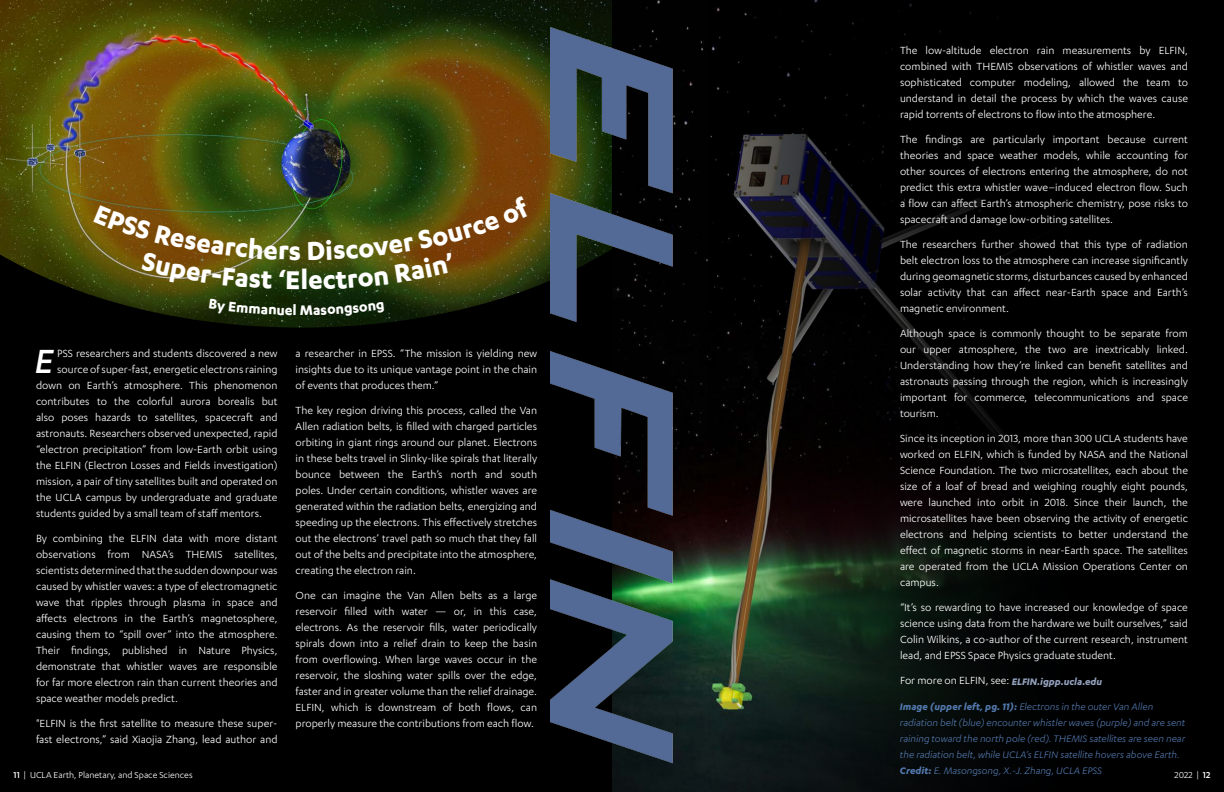
<style>
.page{position:relative;width:1224px;height:792px;background:#000001}
.page>*{position:absolute;margin:0;border:0;box-sizing:border-box;transform-origin:0 0}
.Article_Paragraph__K{font:italic 500 38.9px "Karbon";color:#fff}
.t1{font:700 30px "Karbon";color:#fff}
.Article_Paragraph__K-2{font:12px/16px "Karbon";color:#fff;text-align:justify}
.Article_Paragraph__K-3{font:italic 11px/16px "Karbon";color:#5379ae}
.t2{font:10px "Karbon";color:#fff}
.s1{font-weight:700;font-style:italic;font-size:11px;color:#93a1bd}
.s2{font-weight:700}
.s3{font-weight:500}
</style>
<div class="page">
<img style="left:0;top:0;width:612px;height:328px">
<img style="left:646px;top:0;width:377px;height:792px">
<img style="left:550px;top:28px;width:124px;height:764px">
<svg style="left:94px;top:205px;width:206px;height:84px;background:#60550e"></svg>
<svg style="left:308px;top:195px;width:223px;height:95px;background:#524b0b"></svg>
<svg style="left:209px;top:299px;width:175px;height:17px;background:#122605"></svg>
<p class="Article_Paragraph__K-2" style="left:900px;top:42px;width:290px">The low-altitude electron rain measurements by ELFIN, combined with THEMIS observations of whistler waves and sophisticated computer modeling, allowed the team to understand in detail the process by which the waves cause rapid torrents of electrons to flow into the atmosphere.</p>
<p class="Article_Paragraph__K-2" style="left:900px;top:131px;width:290px">The findings are particularly important because current theories and space weather models, while accounting for other sources of electrons entering the atmosphere, do not predict this extra whistler wave–induced electron flow. Such a flow can affect Earth’s atmospheric chemistry, pose risks to spacecraft and damage low-orbiting satellites.</p>
<p class="Article_Paragraph__K-2" style="left:900px;top:236px;width:290px">The researchers further showed that this type of radiation belt electron loss to the atmosphere can increase significantly during geomagnetic storms, disturbances caused by enhanced solar activity that can affect near-Earth space and Earth’s magnetic environment.</p>
<p class="Article_Paragraph__K-2" style="left:900px;top:325px;width:290px">Although space is commonly thought to be separate from our upper atmosphere, the two are inextricably linked.<br>Understanding how they’re linked can benefit satellites and astronauts passing through the region, which is increasingly important for commerce, telecommunications and space tourism.</p>
<p class="Article_Paragraph__K-2" style="left:900px;top:430px;width:290px">Since its inception in 2013, more than 300 UCLA students have worked on ELFIN, which is funded by NASA and the National Science Foundation. The two microsatellites, each about the size of a loaf of bread and weighing roughly eight pounds, were launched into orbit in 2018. Since their launch, the microsatellites have been observing the activity of energetic electrons and helping scientists to better understand the effect of magnetic storms in near-Earth space. The satellites are operated from the UCLA Mission Operations Center on campus.</p>
<p class="Article_Paragraph__K-2" style="left:900px;top:599px;width:290px">“It’s so rewarding to have increased our knowledge of space science using data from the hardware we built ourselves,” said Colin Wilkins, a co-author of the current research, instrument lead, and EPSS Space Physics graduate student.</p>
<p class="Article_Paragraph__K-2" style="left:900px;top:672px;width:204px">For more on ELFIN, see: <span class="s1">ELFIN.igpp.ucla.edu</span></p>
<p class="Article_Paragraph__K-3" style="left:900px;top:698px;width:287px"><span class="s2">Image (upper left, pg. 11):</span> Electrons in the outer Van Allen radiation belt (blue) encounter whistler waves (purple) and are sent raining toward the north pole (red). THEMIS satellites are seen near the radiation belt, while UCLA’s ELFIN satellite hovers above Earth.<br><span class="s2">Credit:</span> E. Masongsong, X.-J. Zhang, UCLA EPSS</p>
<h2 class="t1" style="left:300px;top:263px;width:10px">l</h2>
<p class="Article_Paragraph__K-2" style="left:296px;top:345px;width:243px">a researcher in EPSS. “The mission is yielding new insights due to its unique vantage point in the chain of events that produces them.”</p>
<p class="Article_Paragraph__K-2" style="left:296px;top:402px;width:243px">The key region driving this process, called the Van Allen radiation belts, is filled with charged particles orbiting in giant rings around our planet. Electrons in these belts travel in Slinky-like spirals that literally bounce between the Earth’s north and south poles. Under certain conditions, whistler waves are generated within the radiation belts, energizing and speeding up the electrons. This effectively stretches out the electrons’ travel path so much that they fall out of the belts and precipitate into the atmosphere, creating the electron rain.</p>
<p class="Article_Paragraph__K-2" style="left:296px;top:587px;width:243px">One can imagine the Van Allen belts as a large reservoir filled with water — or, in this case, electrons. As the reservoir fills, water periodically spirals down into a relief drain to keep the basin from overflowing. When large waves occur in the reservoir, the sloshing water spills over the edge, faster and in greater volume than the relief drainage.<br>ELFIN, which is downstream of both flows, can properly measure the contributions from each flow.</p>
<p class="Article_Paragraph__K" style="left:34px;top:340px;width:20px">E</p>
<p class="Article_Paragraph__K-2" style="left:57px;top:345px;width:222px">PSS researchers and students discovered a new</p>
<p class="Article_Paragraph__K-2" style="left:57px;top:361px;width:222px">source of super-fast, energetic electrons raining</p>
<p class="Article_Paragraph__K-2" style="left:36px;top:377px;width:243px">down on Earth’s atmosphere. This phenomenon</p>
<p class="Article_Paragraph__K-2" style="left:36px;top:393px;width:243px">contributes to the colorful aurora borealis but</p>
<p class="Article_Paragraph__K-2" style="left:36px;top:409px;width:243px">also poses hazards to satellites, spacecraft and</p>
<p class="Article_Paragraph__K-2" style="left:36px;top:425px;width:243px">astronauts. Researchers observed unexpected, rapid</p>
<p class="Article_Paragraph__K-2" style="left:36px;top:441px;width:243px">“electron precipitation” from low-Earth orbit using</p>
<p class="Article_Paragraph__K-2" style="left:36px;top:457px;width:243px">the ELFIN (Electron Losses and Fields investigation)</p>
<p class="Article_Paragraph__K-2" style="left:36px;top:473px;width:243px">mission, a pair of tiny satellites built and operated on</p>
<p class="Article_Paragraph__K-2" style="left:36px;top:489px;width:243px">the UCLA campus by undergraduate and graduate</p>
<p class="Article_Paragraph__K-2" style="left:36px;top:505px;width:228px">students guided by a small team of staff mentors.</p>
<p class="Article_Paragraph__K-2" style="left:36px;top:530px;width:243px">By combining the ELFIN data with more distant observations from NASA’s THEMIS satellites, scientists determined that the sudden downpour was caused by whistler waves: a type of electromagnetic wave that ripples through plasma in space and affects electrons in the Earth’s magnetosphere, causing them to “spill over” into the atmosphere.<br>Their findings, published in Nature Physics, demonstrate that whistler waves are responsible for far more electron rain than current theories and space weather models predict.</p>
<p class="Article_Paragraph__K-2" style="left:36px;top:715px;width:243px">"ELFIN is the first satellite to measure these super&shy;fast electrons,” said Xiaojia Zhang, lead author and</p>
<p class="t2" style="left:14px;top:769px;width:181px"><span class="s3">11</span> | UCLA Earth, Planetary, and Space Sciences</p>
<p class="t2" style="left:1175px;top:769px;width:37px">2022 | <span class="s3">12</span></p>
</div>
